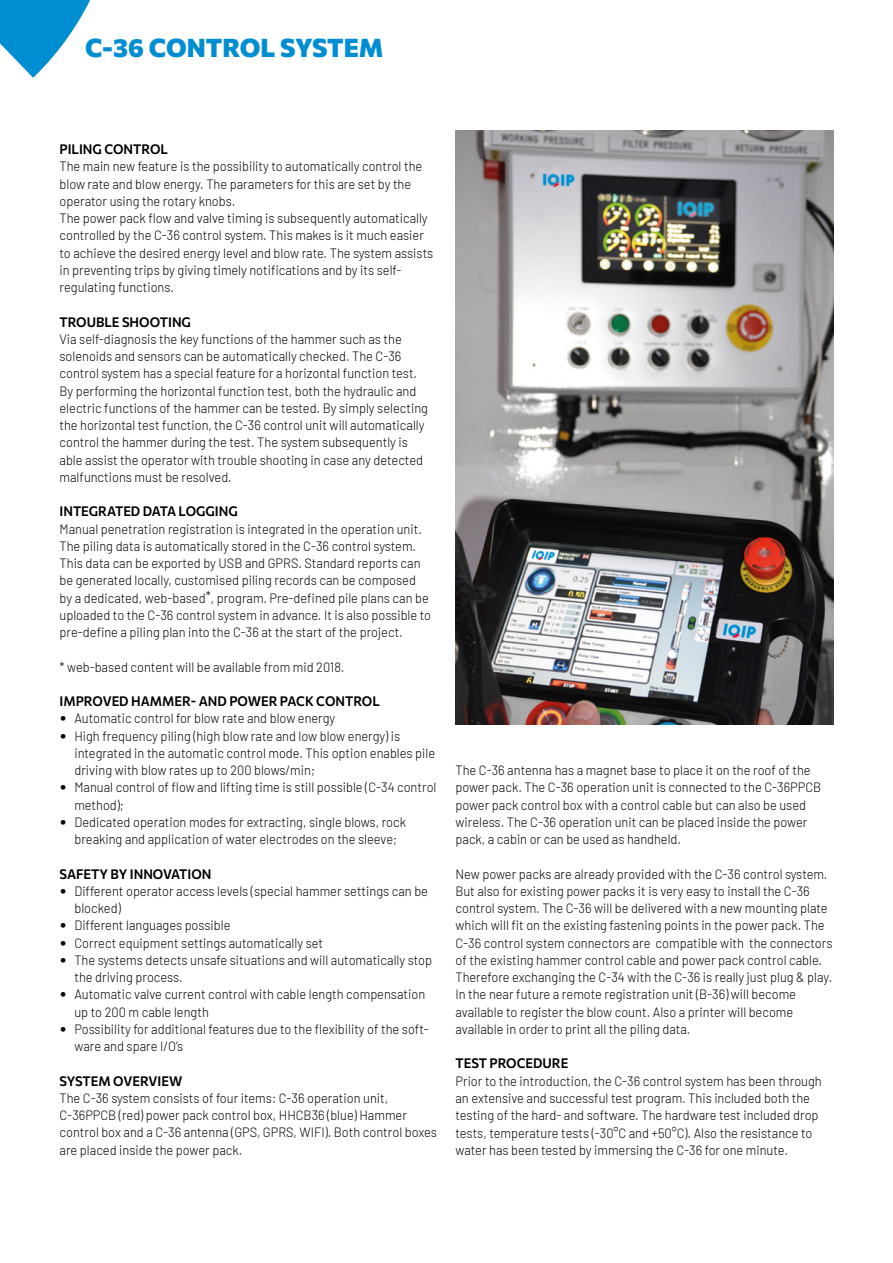
<style>
.page{position:relative;width:893px;height:1263px;background:#fff}
.page>*{position:absolute;margin:0;border:0;box-sizing:border-box;transform-origin:0 0}
.t1{font:100 25.5px "Commissioner";color:#008dd1}
.t2{font:300 13.5px/17.2px "Barlow";color:#000;scale:.95 1}
.t3{font:100 13.5px "Commissioner";color:#000;scale:.95 1}
.s1{font-family:"Calibri";font-weight:400;font-size:15px}
</style>
<div class="page">
<img style="left:455px;top:130px;width:378px;height:594px">
<svg style="left:0;top:0;width:90px;height:78px"></svg>
<h1 class="t1" style="left:85px;top:28px;width:300px">C-36 CONTROL SYSTEM</h1>
<p class="t3" style="left:60px;top:139px;width:116px">PILING CONTROL</p>
<p class="t2" style="left:60px;top:157px;width:395px">The main new feature is the possibility to automatically control the blow rate and blow energy. The parameters for this are set by the operator using the rotary knobs.<br>The power pack flow and valve timing is subsequently automatically controlled by the C-36 control system. This makes is it much easier to achieve the desired energy level and blow rate. The system assists in preventing trips by giving timely notifications and by its self&shy;regulating functions.</p>
<p class="t3" style="left:60px;top:311px;width:140px">TROUBLE SHOOTING</p>
<p class="t2" style="left:60px;top:329px;width:389px">Via self-diagnosis the key functions of the hammer such as the solenoids and sensors can be automatically checked. The C-36 control system has a special feature for a horizontal function test.<br>By performing the horizontal function test, both the hydraulic and electric functions of the hammer can be tested. By simply selecting the horizontal test function, the C-36 control unit will automatically control the hammer during the test. The system subsequently is able assist the operator with trouble shooting in case any detected malfunctions must be resolved.</p>
<p class="t3" style="left:60px;top:501px;width:189px">INTEGRATED DATA LOGGING</p>
<p class="t2" style="left:60px;top:519px;width:393px">Manual penetration registration is integrated in the operation unit.<br>The piling data is automatically stored in the C-36 control system.<br>This data can be exported by USB and GPRS. Standard reports can be generated locally, customised piling records can be composed by a dedicated, web-based*, program. Pre-defined pile plans can be uploaded to the C-36 control system in advance. It is also possible to pre-define a piling plan into the C-36 at the start of the project.</p>
<p class="t2" style="left:60px;top:657px;width:302px">* web-based content will be available from mid 2018.</p>
<p class="t3" style="left:60px;top:691px;width:339px">IMPROVED HAMMER- AND POWER PACK CONTROL</p>
<p class="t2" style="left:60px;top:709px;width:292px"><span class="s1">•</span> Automatic control for blow rate and blow energy</p>
<p class="t2" style="left:74px;top:726px;width:381px;text-indent:-15px"><span class="s1">•</span> High frequency piling (high blow rate and low blow energy) is integrated in the automatic control mode. This option enables pile driving with blow rates up to 200 blows/min;</p>
<p class="t2" style="left:74px;top:778px;width:383px;text-indent:-15px"><span class="s1">•</span> Manual control of flow and lifting time is still possible (C-34 control method);</p>
<p class="t2" style="left:60px;top:812px;width:366px;text-align:center"><span class="s1">•</span> Dedicated operation modes for extracting, single blows, rock breaking and application of water electrodes on the sleeve;</p>
<p class="t3" style="left:60px;top:863px;width:161px">SAFETY BY INNOVATION</p>
<p class="t2" style="left:74px;top:881px;width:374px;text-indent:-15px"><span class="s1">•</span> Different operator access levels (special hammer settings can be blocked)</p>
<p class="t2" style="left:60px;top:916px;width:181px"><span class="s1">•</span> Different languages possible</p>
<p class="t2" style="left:60px;top:933px;width:279px"><span class="s1">•</span> Correct equipment settings automatically set</p>
<p class="t2" style="left:74px;top:950px;width:378px;text-indent:-15px"><span class="s1">•</span> The systems detects unsafe situations and will automatically stop the driving process.</p>
<p class="t2" style="left:74px;top:985px;width:371px;text-indent:-15px"><span class="s1">•</span> Automatic valve current control with cable length compensation up to 200 m cable length</p>
<p class="t2" style="left:74px;top:1019px;width:374px;text-indent:-15px"><span class="s1">•</span> Possibility for additional features due to the flexibility of the soft&shy;ware and spare I/O’s</p>
<p class="t3" style="left:60px;top:1070px;width:131px">SYSTEM OVERVIEW</p>
<p class="t2" style="left:60px;top:1088px;width:399px">The C-36 system consists of four items: C-36 operation unit, C-36PPCB (red) power pack control box, HHCB36 (blue) Hammer control box and a C-36 antenna (GPS, GPRS, WIFI). Both control boxes are placed inside the power pack.</p>
<p class="t2" style="left:455px;top:761px;width:386px">The C-36 antenna has a magnet base to place it on the roof of the power pack. The C-36 operation unit is connected to the C-36PPCB power pack control box with a control cable but can also be used wireless. The C-36 operation unit can be placed inside the power pack, a cabin or can be used as handheld.</p>
<p class="t2" style="left:455px;top:864px;width:398px">New power packs are already provided with the C-36 control system.<br>But also for existing power packs it is very easy to install the C-36 control system. The C-36 will be delivered with a new mounting plate which will fit on the existing fastening points in the power pack. The C-36 control system connectors are compatible with the connectors of the existing hammer control cable and power pack control cable.<br>Therefore exchanging the C-34 with the C-36 is really just plug &amp; play.<br>In the near future a remote registration unit (B-36) will become available to register the blow count. Also a printer will become available in order to print all the piling data.</p>
<p class="t3" style="left:455px;top:1053px;width:120px">TEST PROCEDURE</p>
<p class="t2" style="left:455px;top:1071px;width:387px">Prior to the introduction, the C-36 control system has been through an extensive and successful test program. This included both the testing of the hard- and software. The hardware test included drop tests, temperature tests (-30°C and +50°C). Also the resistance to water has been tested by immersing the C-36 for one minute.</p>
</div>
